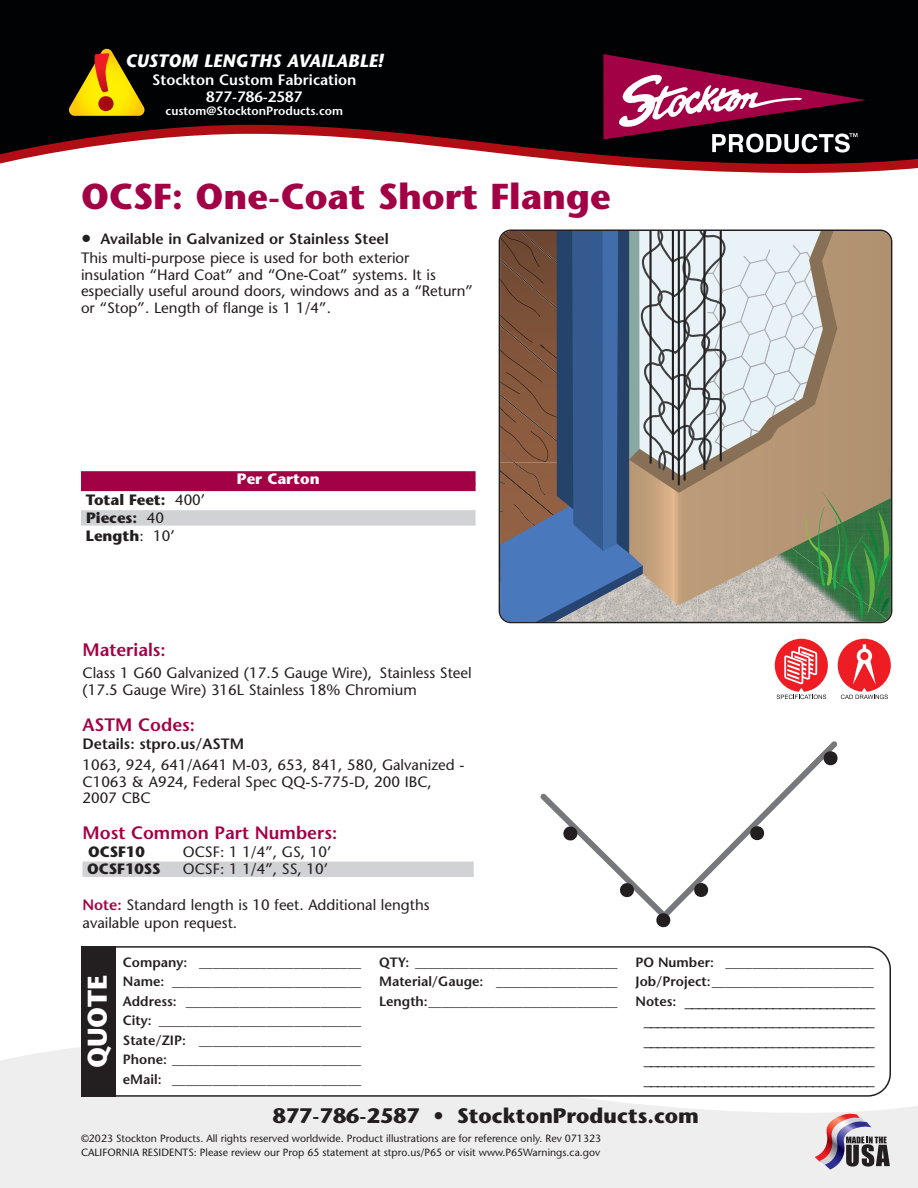
<style>
.page{position:relative;width:918px;height:1188px;background:#fff}
.page>*{position:absolute;margin:0;border:0;box-sizing:border-box;transform-origin:0 0}
.t1{font:700 36px "Stone Sans";color:#a30146}
.t2{font:700 27px "Stone Sans";color:#fff}
.t3{font:700 21px "Stone Sans";color:#231f20}
.t4{font:600 18px "Stone Sans";color:#a30146}
.t5{font:italic 700 18px "Stone Sans";color:#fff}
.t6{font:15px/16.5px "Stone Sans";color:#231f20}
.t7{font:700 15px/18px "Stone Sans";color:#231f20}
.t8{font:600 15px/16.5px "Stone Sans";color:#fff;text-align:center}
.t9{font:600 15px "Stone Sans";color:#231f20}
.t10{font:700 15px "Stone Sans";color:#fff}
.t11{font:600 13.5px/19.5px "Stone Sans";color:#231f20;text-align:justify}
.t12{font:13.5px/19.5px "Courier";color:#231f20;text-align:center}
.t13{font:600 12px "Stone Sans";color:#fff}
.t14{font:10.5px/13.5px "Stone Sans";color:#231f20}
.s1{font-family:"Lucida Grande";font-size:18px}
.s2{font-weight:600}
.s3{font-weight:400}
.s4{font-weight:600;color:#a30146}
.s5{font-family:"Stone Sans";font-weight:600}
</style>
<div class="page">
<div style="left:0;top:1047px;width:918px;height:141px;background:#eeeeef"></div>
<div style="left:0;top:0;width:918px;height:120px;background:#010203"></div>
<svg style="left:0;top:120px;width:918px;height:53px"></svg>
<svg style="left:499px;top:230px;width:393px;height:393px"></svg>
<svg style="left:540px;top:741px;width:298px;height:186px"></svg>
<div style="left:82px;top:862px;width:392px;height:13px;background:#d1d2d4"></div>
<hr style="left:82px;top:874px;width:392px;height:3px;background:#d1d2d4">
<div style="left:81px;top:471px;width:395px;height:14px;background:#a30146"></div>
<div style="left:81px;top:484px;width:395px;height:7px;background:#a30146"></div>
<div style="left:81px;top:510px;width:395px;height:14px;background:#d1d2d4"></div>
<hr style="left:81px;top:523px;width:395px;height:3px;background:#d1d2d4">
<svg style="left:69px;top:49px;width:76px;height:67px"></svg>
<svg style="left:815px;top:1114px;width:75px;height:56px"></svg>
<svg style="left:115px;top:946px;width:776px;height:151px"></svg>
<div style="left:81px;top:946px;width:34px;height:151px;background:#231f20"></div>
<svg style="left:603px;top:54px;width:263px;height:99px"></svg>
<svg style="left:838px;top:639px;width:53px;height:60px"></svg>
<svg style="left:775px;top:639px;width:53px;height:60px"></svg>
<p class="t5" style="left:125px;top:54px;width:259px">CUSTOM LENGTHS AVAILABLE!</p>
<p class="t8" style="left:152px;top:73px;width:206px">Stockton Custom Fabrication<br>877-786-2587</p>
<p class="t13" style="left:166px;top:106px;width:179px">custom@StocktonProducts.com</p>
<h1 class="t1" style="left:81px;top:183px;width:531px">OCSF: One-Coat Short Flange</h1>
<p class="t6" style="left:81px;top:230px;width:330px;line-height:19.8px"><span class="s1">●</span> <span class="s2">Available in Galvanized or Stainless Steel<br></span>This multi-purpose piece is used for both exterior</p>
<p class="t6" style="left:81px;top:268px;width:394px">insulation “Hard Coat” and “One-Coat” systems. It is especially useful around doors, windows and as a “Return” or “Stop”. Length of flange is 1 1/4”.</p>
<p class="t7" style="left:86px;top:492px;width:121px">Total Feet: <span class="s3">400’<br></span>Pieces: <span class="s3">40<br></span>Length<span class="s3">: 10’</span></p>
<p class="t10" style="left:237px;top:473px;width:84px">Per Carton</p>
<p class="t4" style="left:82px;top:643px;width:85px">Materials:</p>
<p class="t6" style="left:82px;top:666px;width:391px">Class 1 G60 Galvanized (17.5 Gauge Wire), Stainless Steel (17.5 Gauge Wire) 316L Stainless 18% Chromium</p>
<p class="t4" style="left:82px;top:717px;width:114px">ASTM Codes:</p>
<p class="t9" style="left:82px;top:738px;width:163px">Details: stpro.us/ASTM</p>
<p class="t6" style="left:82px;top:759px;width:383px">1063, 924, 641/A641 M-03, 653, 841, 580, Galvanized -<br>C1063 &amp; A924, Federal Spec QQ-S-775-D, 200 IBC,<br>2007 CBC</p>
<p class="t4" style="left:82px;top:826px;width:256px">Most Common Part Numbers:</p>
<p class="t7" style="left:88px;top:845px;width:58px">OCSF10</p>
<p class="t6" style="left:183px;top:846px;width:150px">OCSF: 1 1/4”, GS, 10’</p>
<p class="t7" style="left:87px;top:861px;width:75px">OCSF10SS</p>
<p class="t6" style="left:183px;top:862px;width:147px">OCSF: 1 1/4”, SS, 10’</p>
<p class="t6" style="left:82px;top:897px;width:349px;line-height:18px"><span class="s4">Note:</span> Standard length is 10 feet. Additional lengths available upon request.</p>
<h2 class="t2" style="left:87px;top:1068px;width:95px;rotate:-90deg">QUOTE</h2>
<p class="t11" style="left:123px;top:954px;width:240px">Company: ________________________ Name: ____________________________ Address: __________________________ City: ______________________________ State/ZIP: ________________________ Phone: ____________________________ eMail: ____________________________</p>
<p class="t11" style="left:379px;top:954px;width:240px">QTY: ______________________________ Material/Gauge: __________________ Length:____________________________</p>
<p class="t11" style="left:636px;top:954px;width:240px">PO Number: ______________________<br>Job/Project:________________________</p>
<p class="t12" style="left:636px;top:992px;width:241px"><span class="s5">Notes:</span> ____________________________ __________________________________ __________________________________ __________________________________ __________________________________</p>
<h3 class="t3" style="left:273px;top:1107px;width:428px">877-786-2587 • StocktonProducts.com</h3>
<p class="t14" style="left:81px;top:1133px;width:522px">©2023 Stockton Products. All rights reserved worldwide. Product illustrations are for reference only. Rev 071323<br>CALIFORNIA RESIDENTS: Please review our Prop 65 statement at stpro.us/P65 or visit www.P65Warnings.ca.gov</p>
</div>
